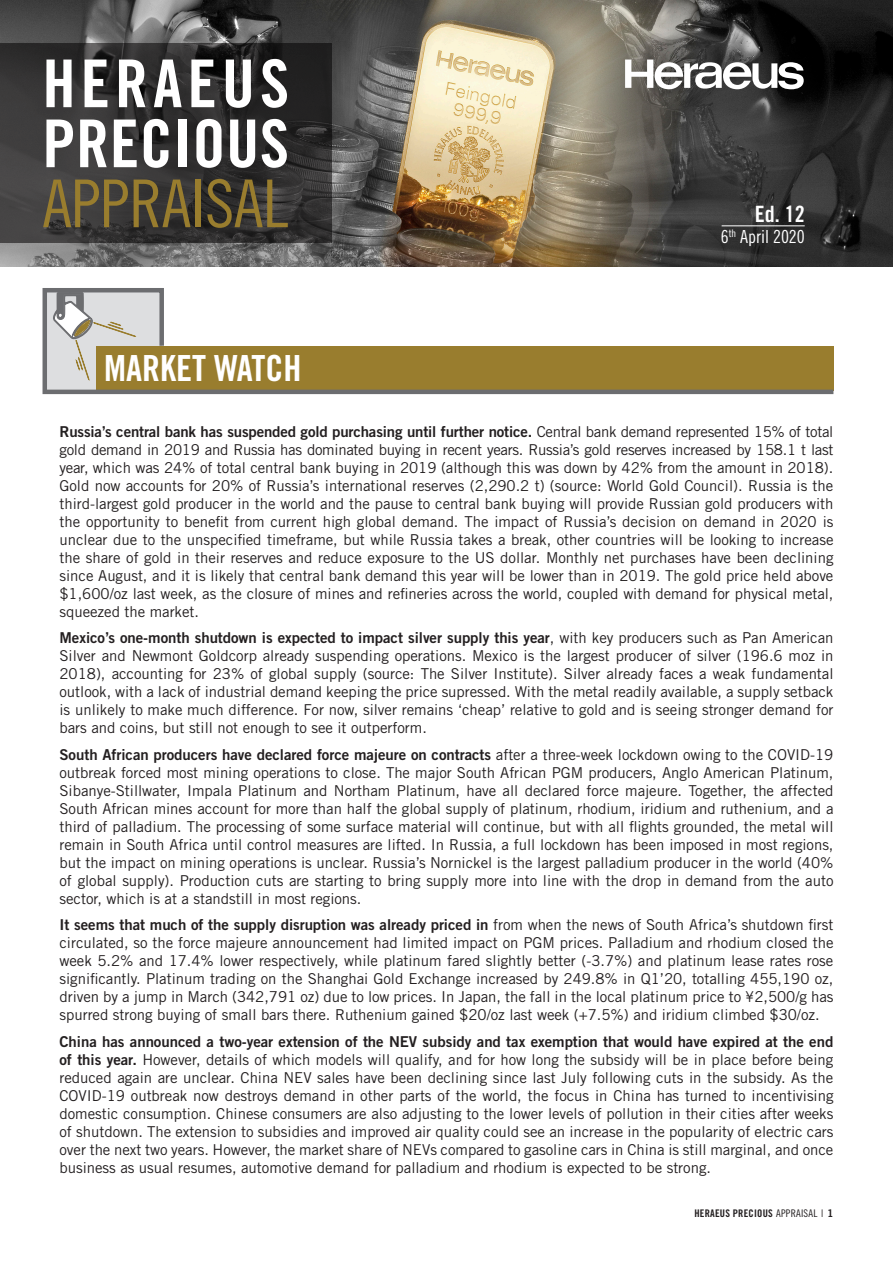
<style>
.page{position:relative;width:893px;height:1263px;background:#fff}
.page>*{position:absolute;margin:0;border:0;box-sizing:border-box;transform-origin:0 0}
.t1{font:66px "Trade Gothic LT Std Cn 18";letter-spacing:-.005em;color:#997d2e}
.t2{font:66px "Trade Gothic LT Std Bd Cn 20";letter-spacing:.01em;color:#fff}
.t3{font:66px "Trade Gothic LT Std Bd Cn 20";letter-spacing:.075em;color:#fff}
.Kapitel_groß{font:36px "Trade Gothic LT Std Bd Cn 20";color:#fff}
.t4{font:22.5px "Trade Gothic LT Std Bd Cn 20";color:#fff}
.t5{font:18px "Trade Gothic LT Std Cn 18";color:#fff}
.Paragraph_Style_2{font:15px/18px "Trade Gothic LT Std";letter-spacing:-.005em;color:#231f20;text-align:justify}
.t6{font:10.5px "Trade Gothic LT Std Bd Cn 20";letter-spacing:.02em;color:#231f20}
.s1{font-family:"Trade Gothic LT Std Bd 2"}
.s2{font-family:"Trade Gothic LT Std Cn 18"}
.s3{font-family:"Trade Gothic LT Std";font-weight:300}
</style>
<div class="page">
<img style="left:0;top:0;width:893px;height:267px">
<svg style="left:625px;top:60px;width:179px;height:29px"></svg>
<svg style="left:0;top:44px;width:332px;height:199px;background:#323131"></svg>
<hr style="left:722px;top:225px;width:83px;height:1px;background:#fff">
<svg style="left:42px;top:288px;width:792px;height:107px"></svg>
<p class="t3" style="left:43px;top:44px;width:248px">HERAEUS</p>
<p class="t2" style="left:43px;top:104px;width:248px">PRECIOUS</p>
<p class="t1" style="left:43px;top:164px;width:247px">APPRAISAL</p>
<p class="Kapitel_groß" style="left:104px;top:346px;width:199px">MARKET WATCH</p>
<p class="t4" style="left:755px;top:200px;width:51px">Ed. 12</p>
<p class="t5" style="left:721px;top:226px;width:86px">6<sup>th</sup> April 2020</p>
<p class="Paragraph_Style_2" style="left:60px;top:422px;width:775px"><span class="s1">Russia’s central bank has suspended gold purchasing until further notice.</span> Central bank demand represented 15% of total gold demand in 2019 and Russia has dominated buying in recent years. Russia’s gold reserves increased by 158.1 t last year, which was 24% of total central bank buying in 2019 (although this was down by 42% from the amount in 2018).<br>Gold now accounts for 20% of Russia’s international reserves (2,290.2 t) (source: World Gold Council). Russia is the third-largest gold producer in the world and the pause to central bank buying will provide Russian gold producers with the opportunity to benefit from current high global demand. The impact of Russia’s decision on demand in 2020 is unclear due to the unspecified timeframe, but while Russia takes a break, other countries will be looking to increase the share of gold in their reserves and reduce exposure to the US dollar. Monthly net purchases have been declining since August, and it is likely that central bank demand this year will be lower than in 2019. The gold price held above $1,600/oz last week, as the closure of mines and refineries across the world, coupled with demand for physical metal, squeezed the market.</p>
<p class="Paragraph_Style_2" style="left:60px;top:628px;width:775px"><span class="s1">Mexico’s one-month shutdown is expected to impact silver supply this year</span>, with key producers such as Pan American Silver and Newmont Goldcorp already suspending operations. Mexico is the largest producer of silver (196.6 moz in 2018), accounting for 23% of global supply (source: The Silver Institute). Silver already faces a weak fundamental outlook, with a lack of industrial demand keeping the price supressed. With the metal readily available, a supply setback is unlikely to make much difference. For now, silver remains ‘cheap’ relative to gold and is seeing stronger demand for bars and coins, but still not enough to see it outperform.</p>
<p class="Paragraph_Style_2" style="left:60px;top:745px;width:775px"><span class="s1">South African producers have declared force majeure on contracts</span> after a three-week lockdown owing to the COVID-19 outbreak forced most mining operations to close. The major South African PGM producers, Anglo American Platinum, Sibanye-Stillwater, Impala Platinum and Northam Platinum, have all declared force majeure. Together, the affected South African mines account for more than half the global supply of platinum, rhodium, iridium and ruthenium, and a third of palladium. The processing of some surface material will continue, but with all flights grounded, the metal will remain in South Africa until control measures are lifted. In Russia, a full lockdown has been imposed in most regions, but the impact on mining operations is unclear. Russia’s Nornickel is the largest palladium producer in the world (40% of global supply). Production cuts are starting to bring supply more into line with the drop in demand from the auto sector, which is at a standstill in most regions.</p>
<p class="Paragraph_Style_2" style="left:60px;top:915px;width:775px"><span class="s1">It seems that much of the supply disruption was already priced in</span> from when the news of South Africa’s shutdown first circulated, so the force majeure announcement had limited impact on PGM prices. Palladium and rhodium closed the week 5.2% and 17.4% lower respectively, while platinum fared slightly better (-3.7%) and platinum lease rates rose significantly. Platinum trading on the Shanghai Gold Exchange increased by 249.8% in Q1’20, totalling 455,190 oz, driven by a jump in March (342,791 oz) due to low prices. In Japan, the fall in the local platinum price to ¥2,500/g has spurred strong buying of small bars there. Ruthenium gained $20/oz last week (+7.5%) and iridium climbed $30/oz.</p>
<p class="Paragraph_Style_2" style="left:60px;top:1032px;width:775px"><span class="s1">China has announced a two-year extension of the NEV subsidy and tax exemption that would have expired at the end of this year.</span> However, details of which models will qualify, and for how long the subsidy will be in place before being reduced again are unclear. China NEV sales have been declining since last July following cuts in the subsidy. As the COVID-19 outbreak now destroys demand in other parts of the world, the focus in China has turned to incentivising domestic consumption. Chinese consumers are also adjusting to the lower levels of pollution in their cities after weeks of shutdown. The extension to subsidies and improved air quality could see an increase in the popularity of electric cars over the next two years. However, the market share of NEVs compared to gasoline cars in China is still marginal, and once business as usual resumes, automotive demand for palladium and rhodium is expected to be strong.</p>
<p class="t6" style="left:694px;top:1207px;width:141px">HERAEUS PRECIOUS <span class="s2">APPRAISAL</span> <span class="s3">I</span> <span class="s1">1</span></p>
</div>
